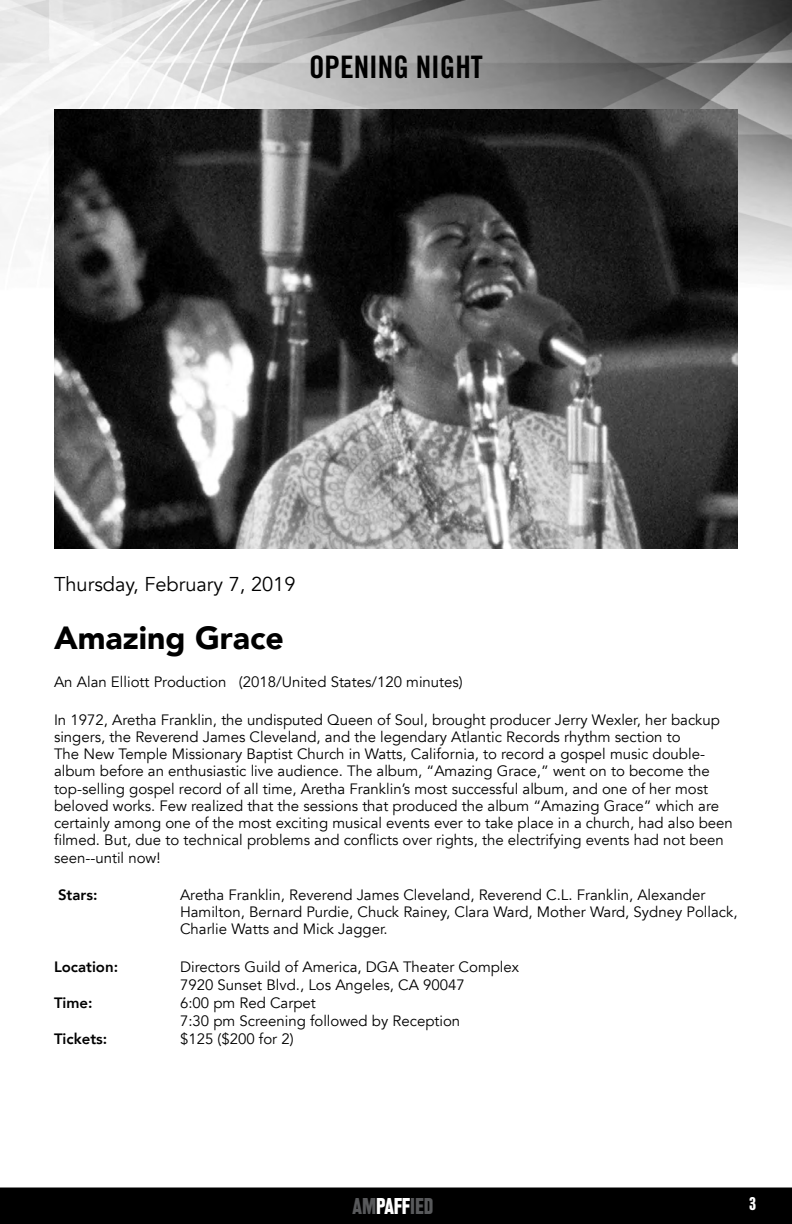
<style>
.page{position:relative;width:792px;height:1224px;background:#fff}
.page>*{position:absolute;margin:0;border:0;box-sizing:border-box;transform-origin:0 0}
.t1{font:900 32px "Avenir";color:#000}
.t2{font:31px "Trade Gothic Bold Cond Twenty";color:#000}
.t3{font:20px "Avenir";color:#000}
.t4{font:500 condensed 20px "Rhode";color:#58595b}
.t5{font:500 condensed 16px "Rhode";color:#fff}
.t6{font:15px/17.2px "Avenir";color:#000}
.t7{font:800 15px "Avenir";color:#000}
.s1{color:#fff}
</style>
<div class="page">
<div style="left:0;top:1188px;width:792px;height:36px;background:#000"></div>
<img style="left:0;top:0;width:792px;height:274px">
<img style="left:54px;top:109px;width:684px;height:440px">
<h2 class="t2" style="left:309px;top:48px;width:175px">OPENING NIGHT</h2>
<h3 class="t3" style="left:54px;top:572px;width:243px">Thursday, February 7, 2019</h3>
<h1 class="t1" style="left:54px;top:611px;width:231px">Amazing Grace</h1>
<p class="t6" style="left:54px;top:674px;width:410px">An Alan Elliott Production (2018/United States/120 minutes)</p>
<p class="t6" style="left:54px;top:711px;width:681px">In 1972, Aretha Franklin, the undisputed Queen of Soul, brought producer Jerry Wexler, her backup singers, the Reverend James Cleveland, and the legendary Atlantic Records rhythm section to<br>The New Temple Missionary Baptist Church in Watts, California, to record a gospel music double&shy;album before an enthusiastic live audience. The album, “Amazing Grace,” went on to become the top-selling gospel record of all time, Aretha Franklin’s most successful album, and one of her most beloved works. Few realized that the sessions that produced the album “Amazing Grace” which are certainly among one of the most exciting musical events ever to take place in a church, had also been filmed. But, due to technical problems and conflicts over rights, the electrifying events had not been seen--until now!</p>
<p class="t7" style="left:58px;top:883px;width:41px">Stars:</p>
<p class="t6" style="left:180px;top:886px;width:559px">Aretha Franklin, Reverend James Cleveland, Reverend C.L. Franklin, Alexander<br>Hamilton, Bernard Purdie, Chuck Rainey, Clara Ward, Mother Ward, Sydney Pollack,<br>Charlie Watts and Mick Jagger.</p>
<p class="t7" style="left:54px;top:955px;width:66px">Location:</p>
<p class="t6" style="left:180px;top:958px;width:341px;line-height:18px">Directors Guild of America, DGA Theater Complex<br>7920 Sunset Blvd., Los Angeles, CA 90047</p>
<p class="t7" style="left:54px;top:991px;width:40px">Time:</p>
<p class="t6" style="left:180px;top:994px;width:282px;line-height:18px">6:00 pm Red Carpet<br>7:30 pm Screening followed by Reception</p>
<p class="t7" style="left:54px;top:1027px;width:55px">Tickets:</p>
<p class="t6" style="left:180px;top:1031px;width:115px">$125 ($200 for 2)</p>
<h3 class="t4" style="left:353px;top:1195px;width:82px">AM<span class="s1">PAFF</span>IED</h3>
<p class="t5" style="left:749px;top:1194px;width:8px">3</p>
</div>
